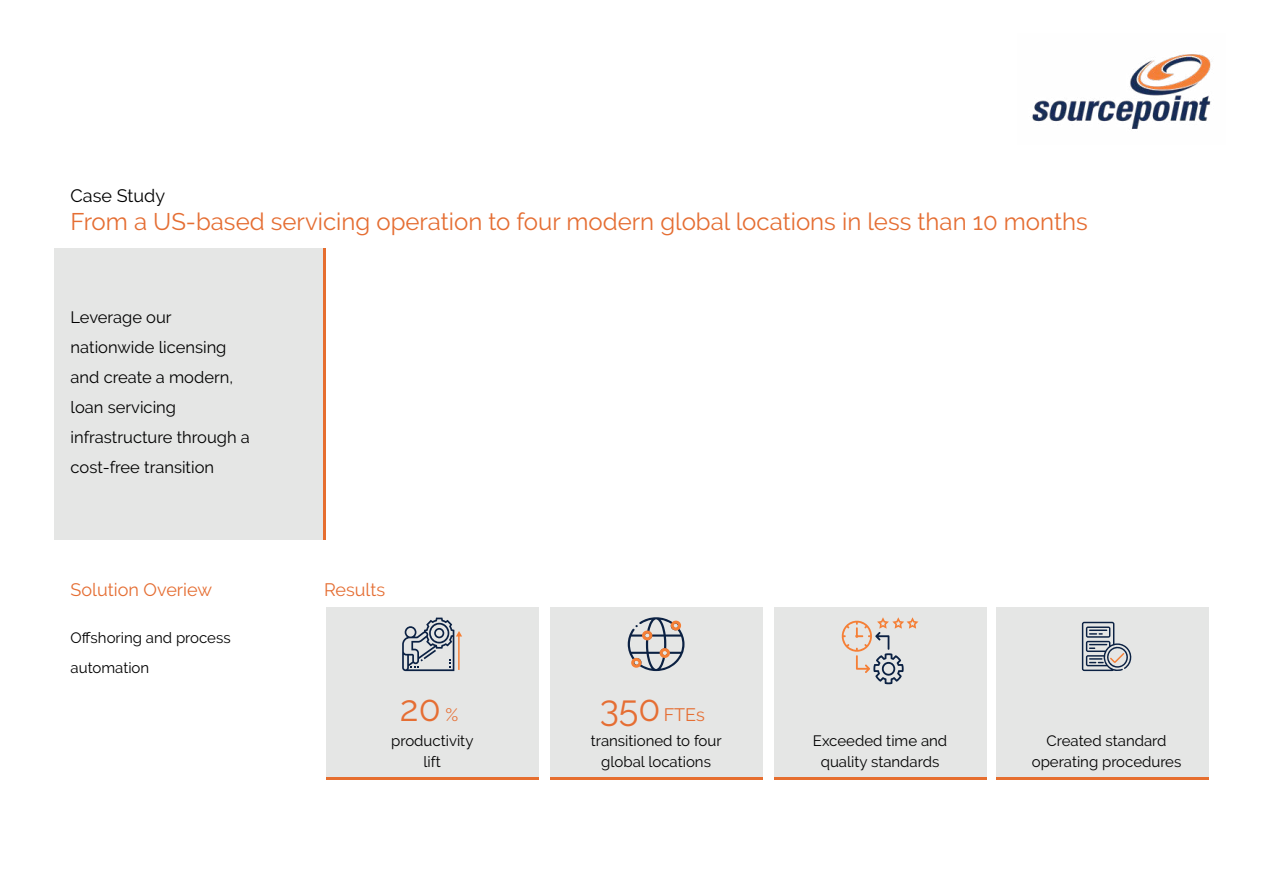
<style>
.page{position:relative;width:1263px;height:893px;background:#fff}
.page>*{position:absolute;margin:0;border:0;box-sizing:border-box;transform-origin:0 0}
.t1{font:36px "Raleway";color:#e56e33}
.t2{font:24px "Raleway";color:#e56e33}
.t3{font:18px "Raleway";color:#e56e33}
.t4{font:18px "Raleway";color:#000}
.t5{font:16.5px/30px "Raleway";color:#000}
.t6{font:15px/21px "Raleway";color:#000;text-align:center}
.s1{font-size:18px}
.s2{font-size:36px}
</style>
<div class="page">
<hr style="left:323px;top:248px;width:3px;height:292px;background:#e66e2f">
<div style="left:326px;top:607px;width:212px;height:173px;background:#e5e6e5"></div>
<div style="left:550px;top:607px;width:212px;height:173px;background:#e5e6e5"></div>
<div style="left:774px;top:607px;width:212px;height:173px;background:#e5e6e5"></div>
<div style="left:997px;top:607px;width:212px;height:173px;background:#e5e6e5"></div>
<hr style="left:326px;top:777px;width:212px;height:3px;background:#e66e2f">
<hr style="left:550px;top:777px;width:212px;height:3px;background:#e66e2f">
<hr style="left:774px;top:777px;width:212px;height:3px;background:#e66e2f">
<hr style="left:997px;top:777px;width:212px;height:3px;background:#e66e2f">
<div style="left:54px;top:248px;width:269px;height:292px;background:#e5e6e5"></div>
<svg style="left:628px;top:617px;width:56px;height:54px"></svg>
<svg style="left:1082px;top:622px;width:50px;height:49px"></svg>
<svg style="left:841px;top:617px;width:77px;height:67px"></svg>
<svg style="left:402px;top:618px;width:60px;height:53px"></svg>
<img style="left:1032px;top:54px;width:179px;height:75px">
<p class="t4" style="left:71px;top:185px;width:96px">Case Study</p>
<h2 class="t2" style="left:71px;top:208px;width:1019px">From a US-based servicing operation to four modern global locations in less than 10 months</h2>
<p class="t5" style="left:71px;top:302px;width:181px">Leverage our nationwide licensing and create a modern, loan servicing infrastructure through a cost-free transition</p>
<p class="t3" style="left:71px;top:579px;width:143px">Solution Overiew</p>
<p class="t6" style="left:71px;top:623px;width:162px;line-height:30px;text-align:left">Offshoring and process automation</p>
<p class="t3" style="left:324px;top:579px;width:63px">Results</p>
<h1 class="t1" style="left:400px;top:687px;width:60px">20 <span class="s1">%</span></h1>
<p class="t3" style="left:600px;top:704px;width:107px"><span class="s2">350</span> FTEs</p>
<p class="t6" style="left:391px;top:730px;width:84px">productivity lift</p>
<p class="t6" style="left:591px;top:730px;width:132px">transitioned to four global locations</p>
<p class="t6" style="left:813px;top:730px;width:136px">Exceeded time and quality standards</p>
<p class="t6" style="left:1032px;top:730px;width:151px">Created standard operating procedures</p>
</div>
